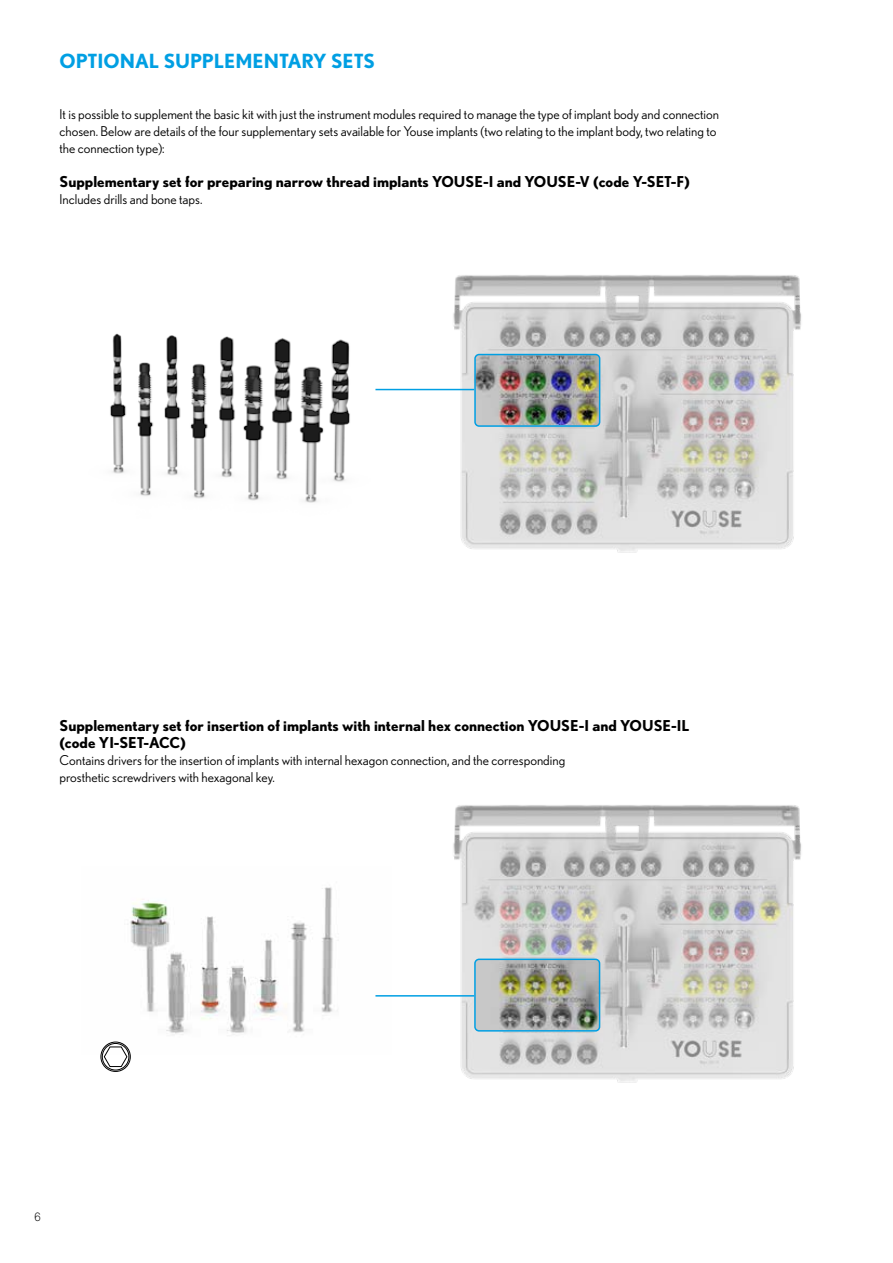
<style>
.page{position:relative;width:893px;height:1263px;background:#fff}
.page>*{position:absolute;margin:0;border:0;box-sizing:border-box;transform-origin:0 0}
.t1{font:700 19.5px "Nobel";color:#009fe3}
.t2{font:700 15px/17px "Nobel";color:#000}
.t3{font:13.5px/17px "Nobel";color:#000}
.t4{font:12px "Akkurat Light Pro";color:#000}
</style>
<div class="page">
<img style="left:110px;top:333px;width:291px;height:170px">
<img style="left:100px;top:887px;width:292px;height:167px">
<svg style="left:101px;top:1042px;width:30px;height:30px"></svg>
<svg style="left:436px;top:275px;width:365px;height:278px;background:#cececd"></svg>
<svg style="left:436px;top:805px;width:365px;height:278px;background:#cfcecd"></svg>
<hr style="left:375px;top:389px;width:99px;height:1px;background:#009fe3">
<hr style="left:375px;top:995px;width:99px;height:1px;background:#009fe3">
<div style="left:474px;top:958px;width:126px;height:73px;border:2px solid #009fe3;border-radius:4px"></div>
<div style="left:474px;top:354px;width:126px;height:73px;border:2px solid #009fe3;border-radius:4px"></div>
<h1 class="t1" style="left:60px;top:49px;width:317px">OPTIONAL SUPPLEMENTARY SETS</h1>
<p class="t3" style="left:60px;top:106px;width:661px">It is possible to supplement the basic kit with just the instrument modules required to manage the type of implant body and connection chosen. Below are details of the four supplementary sets available for Youse implants (two relating to the implant body, two relating to the connection type):</p>
<p class="t2" style="left:60px;top:173px;width:632px">Supplementary set for preparing narrow thread implants YOUSE-I and YOUSE-V (code Y-SET-F)</p>
<p class="t3" style="left:60px;top:191px;width:144px">Includes drills and bone taps.</p>
<p class="t2" style="left:60px;top:717px;width:631px">Supplementary set for insertion of implants with internal hex connection YOUSE-I and YOUSE-IL (code YI-SET-ACC)</p>
<p class="t3" style="left:60px;top:752px;width:507px">Contains drivers for the insertion of implants with internal hexagon connection, and the corresponding prosthetic screwdrivers with hexagonal key.</p>
<p class="t4" style="left:34px;top:1210px;width:8px">6</p>
</div>
